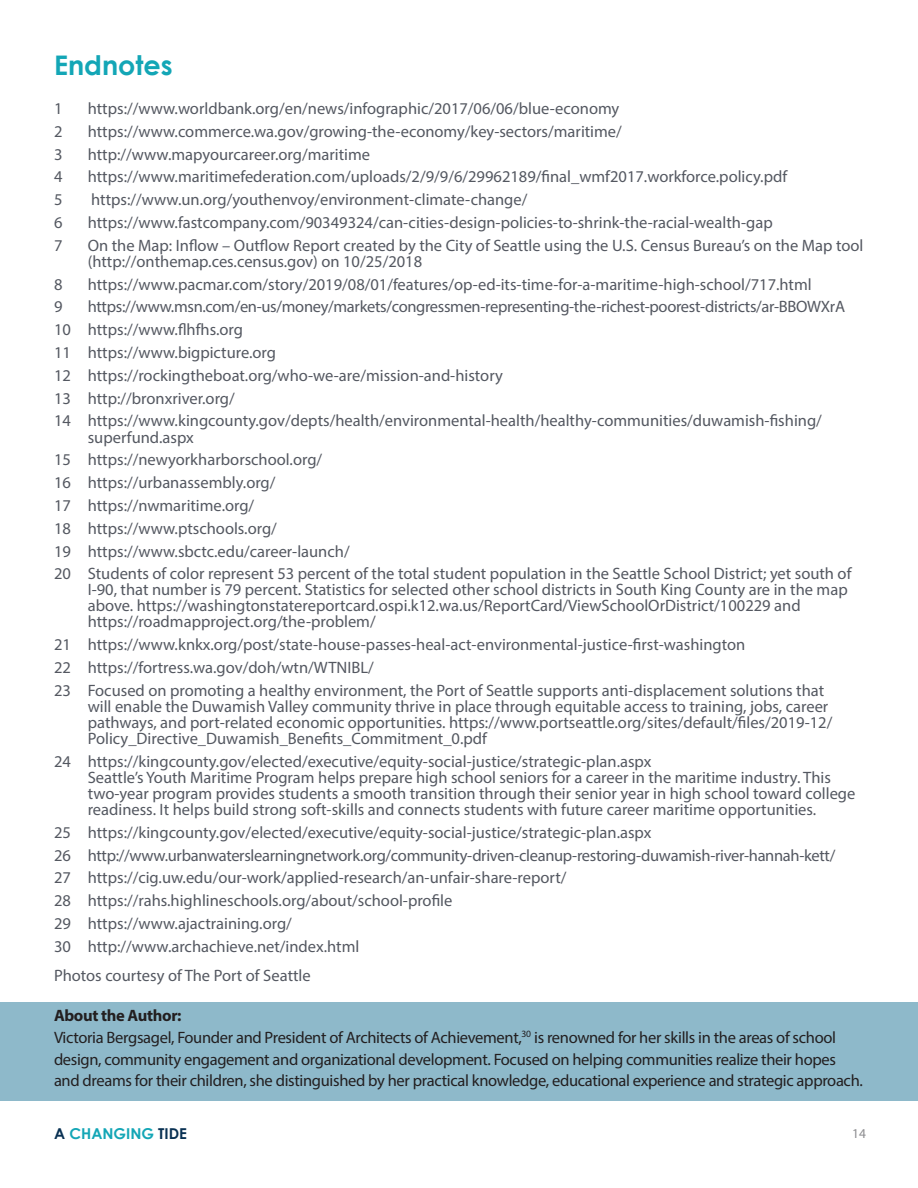
<style>
.page{position:relative;width:918px;height:1188px;background:#fff}
.page>*{position:absolute;margin:0;border:0;box-sizing:border-box;transform-origin:0 0}
.t1{font:700 27px "Century Gothic";color:#13a6b6}
.t2{font:16.5px/16px "Myriad Pro";color:#545861}
.t3{font:16.5px/21.8px "Myriad Pro";letter-spacing:-.02em;color:#231f20}
.t4{font:16.5px "Myriad Pro";letter-spacing:-.02em;color:#545861}
.t5{font:700 15px "Century Gothic";color:#13a6b6}
.t6{font:13.5px "Myriad Pro";color:#8c8c8f}
.s1{font-weight:700}
.s2{color:#093153}
</style>
<div class="page">
<div style="left:0;top:1002px;width:918px;height:99px;background:#8eb9ca"></div>
<p class="t1" style="left:54px;top:44px;width:120px">Endnotes</p>
<p class="t2" style="left:54px;top:100px;width:10px">1</p>
<p class="t2" style="left:88px;top:100px;width:533px">https://www.worldbank.org/en/news/infographic/2017/06/06/blue-economy</p>
<p class="t2" style="left:54px;top:123px;width:10px">2</p>
<p class="t2" style="left:88px;top:123px;width:536px">https://www.commerce.wa.gov/growing-the-economy/key-sectors/maritime/</p>
<p class="t2" style="left:54px;top:146px;width:10px">3</p>
<p class="t2" style="left:88px;top:146px;width:284px">http://www.mapyourcareer.org/maritime</p>
<p class="t2" style="left:54px;top:169px;width:10px">4</p>
<p class="t2" style="left:88px;top:169px;width:701px">https://www.maritimefederation.com/uploads/2/9/9/6/29962189/final_wmf2017.workforce.policy.pdf</p>
<p class="t2" style="left:54px;top:191px;width:10px">5</p>
<p class="t2" style="left:91px;top:191px;width:438px">https://www.un.org/youthenvoy/environment-climate-change/</p>
<p class="t2" style="left:54px;top:214px;width:10px">6</p>
<p class="t2" style="left:88px;top:214px;width:687px">https://www.fastcompany.com/90349324/can-cities-design-policies-to-shrink-the-racial-wealth-gap</p>
<p class="t2" style="left:54px;top:237px;width:10px">7</p>
<p class="t2" style="left:88px;top:237px;width:777px">On the Map: Inflow – Outflow Report created by the City of Seattle using the U.S. Census Bureau’s on the Map tool (http://onthemap.ces.census.gov) on 10/25/2018</p>
<p class="t2" style="left:54px;top:276px;width:10px">8</p>
<p class="t2" style="left:88px;top:276px;width:726px">https://www.pacmar.com/story/2019/08/01/features/op-ed-its-time-for-a-maritime-high-school/717.html</p>
<p class="t2" style="left:54px;top:299px;width:10px">9</p>
<p class="t4" style="left:88px;top:297px;width:759px">https://www.msn.com/en-us/money/markets/congressmen-representing-the-richest-poorest-districts/ar-BBOWXrA</p>
<p class="t2" style="left:54px;top:321px;width:191px">10 https://www.flhfhs.org</p>
<p class="t2" style="left:54px;top:344px;width:224px">11 https://www.bigpicture.org</p>
<p class="t2" style="left:54px;top:367px;width:450px">12 https://rockingtheboat.org/who-we-are/mission-and-history</p>
<p class="t2" style="left:54px;top:390px;width:182px">13 http://bronxriver.org/</p>
<p class="t2" style="left:88px;top:413px;width:736px;text-indent:-34px">14 https://www.kingcounty.gov/depts/health/environmental-health/healthy-communities/duwamish-fishing/ superfund.aspx</p>
<p class="t2" style="left:54px;top:452px;width:270px">15 https://newyorkharborschool.org/</p>
<p class="t2" style="left:54px;top:474px;width:223px">16 https://urbanassembly.org/</p>
<p class="t2" style="left:54px;top:497px;width:202px">17 https://nwmaritime.org/</p>
<p class="t2" style="left:54px;top:520px;width:224px">18 https://www.ptschools.org/</p>
<p class="t2" style="left:54px;top:543px;width:297px">19 https://www.sbctc.edu/career-launch/</p>
<p class="t2" style="left:88px;top:566px;width:765px;text-indent:-34px">20 Students of color represent 53 percent of the total student population in the Seattle School District; yet south of I-90, that number is 79 percent. Statistics for selected other school districts in South King County are in the map above. https://washingtonstatereportcard.ospi.k12.wa.us/ReportCard/ViewSchoolOrDistrict/100229 and https://roadmapproject.org/the-problem/</p>
<p class="t2" style="left:54px;top:636px;width:693px">21 https://www.knkx.org/post/state-house-passes-heal-act-environmental-justice-first-washington</p>
<p class="t2" style="left:54px;top:659px;width:321px">22 https://fortress.wa.gov/doh/wtn/WTNIBL/</p>
<p class="t2" style="left:88px;top:682px;width:746px;text-indent:-34px">23 Focused on promoting a healthy environment, the Port of Seattle supports anti-displacement solutions that will enable the Duwamish Valley community thrive in place through equitable access to training, jobs, career pathways, and port-related economic opportunities. https://www.portseattle.org/sites/default/files/2019-12/ Policy_Directive_Duwamish_Benefits_Commitment_0.pdf</p>
<p class="t2" style="left:88px;top:753px;width:769px;text-indent:-34px">24 https://kingcounty.gov/elected/executive/equity-social-justice/strategic-plan.aspx<br>Seattle’s Youth Maritime Program helps prepare high school seniors for a career in the maritime industry. This two-year program provides students a smooth transition through their senior year in high school toward college readiness. It helps build strong soft-skills and connects students with future career maritime opportunities.</p>
<p class="t2" style="left:54px;top:824px;width:599px">25 https://kingcounty.gov/elected/executive/equity-social-justice/strategic-plan.aspx</p>
<p class="t4" style="left:54px;top:845px;width:783px">26 http://www.urbanwaterslearningnetwork.org/community-driven-cleanup-restoring-duwamish-river-hannah-kett/</p>
<p class="t2" style="left:54px;top:870px;width:514px">27 https://cig.uw.edu/our-work/applied-research/an-unfair-share-report/</p>
<p class="t2" style="left:54px;top:892px;width:400px">28 https://rahs.highlineschools.org/about/school-profile</p>
<p class="t2" style="left:54px;top:915px;width:239px">29 https://www.ajactraining.org/</p>
<p class="t2" style="left:54px;top:938px;width:307px">30 http://www.archachieve.net/index.html</p>
<p class="t2" style="left:54px;top:968px;width:258px">Photos courtesy of The Port of Seattle</p>
<p class="t3" style="left:54px;top:1004px;width:810px"><span class="s1">About the Author:<br></span>Victoria Bergsagel, Founder and President of Architects of Achievement,<sup>30</sup> is renowned for her skills in the areas of school design, community engagement and organizational development. Focused on helping communities realize their hopes and dreams for their children, she distinguished by her practical knowledge, educational experience and strategic approach.</p>
<p class="t5" style="left:54px;top:1123px;width:134px"><span class="s2">A</span> CHANGING <span class="s2">TIDE</span></p>
<p class="t6" style="left:852px;top:1125px;width:15px">14</p>
</div>
